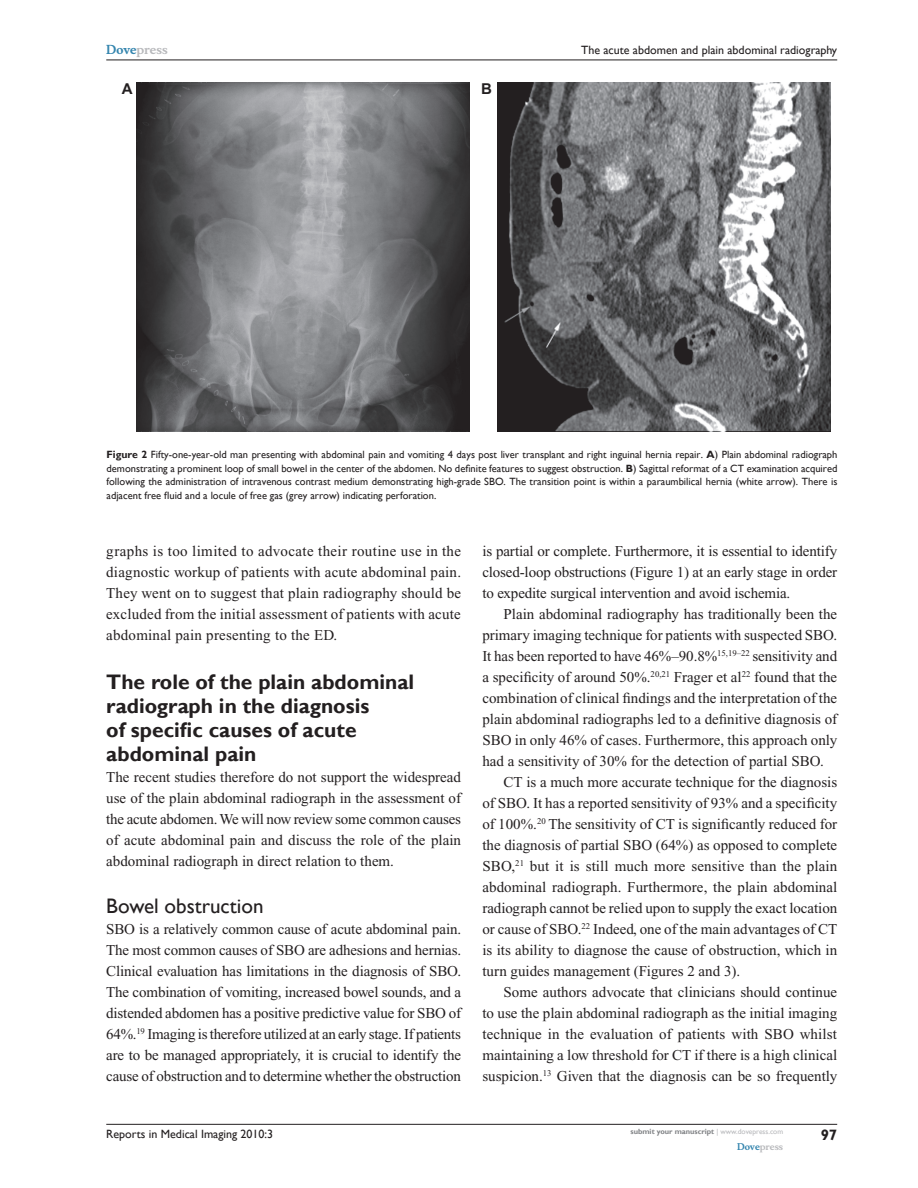
<style>
.page{position:relative;width:918px;height:1188px;background:#fff}
.page>*{position:absolute;margin:0;border:0;box-sizing:border-box;transform-origin:0 0}
.t1{font:700 21px/24px "Gill Sans";color:#231f20}
.t2{font:21px "Gill Sans";color:#231f20}
.t3{font:15px/21px "Times New Roman";color:#231f20;text-align:justify}
.t4{font:700 15px "Gill Sans";color:#231f20}
.t5{font:700 15px "Arial";color:#231f20}
.t6{font:12px "Gill Sans";color:#231f20}
.t7{font:700 12px "Musee";color:#b8b9bc}
.t8{font:10.5px/13.5px "Gill Sans";color:#231f20;text-align:justify}
.t9{font:700 9px "Musee";color:#b8b9bc}
.t10{font:700 7.5px "Gill Sans";color:#808285}
.s1{color:#3485ae}
.s2{font-weight:700}
.s3{font-weight:400;color:#b8b9bc}
</style>
<div class="page">
<hr style="left:106px;top:1124px;width:731px;height:1px;background:#231f20">
<hr style="left:106px;top:60px;width:731px;height:1px;background:#231f20">
<img style="left:136px;top:82px;width:333px;height:350px">
<img style="left:497px;top:82px;width:333px;height:350px">
<p class="t7" style="left:106px;top:43px;width:63px"><span class="s1">Dove</span>press</p>
<p class="t5" style="left:122px;top:80px;width:12px">A</p>
<p class="t5" style="left:481px;top:80px;width:12px">B</p>
<p class="t6" style="left:581px;top:43px;width:258px">The acute abdomen and plain abdominal radiography</p>
<p class="t8" style="left:107px;top:448px;width:732px"><span class="s2">Figure 2</span> Fifty-one-year-old man presenting with abdominal pain and vomiting 4 days post liver transplant and right inguinal hernia repair. <span class="s2">A</span>) Plain abdominal radiograph demonstrating a prominent loop of small bowel in the center of the abdomen. No definite features to suggest obstruction. <span class="s2">B</span>) Sagittal reformat of a CT examination acquired following the administration of intravenous contrast medium demonstrating high-grade SBO. The transition point is within a paraumbilical hernia (white arrow). There is adjacent free fluid and a locule of free gas (grey arrow) indicating perforation.</p>
<p class="t3" style="left:106px;top:540px;width:356px">graphs is too limited to advocate their routine use in the diagnostic workup of patients with acute abdominal pain.<br>They went on to suggest that plain radiography should be excluded from the initial assessment of patients with acute abdominal pain presenting to the ED.</p>
<h1 class="t1" style="left:106px;top:670px;width:309px">The role of the plain abdominal radiograph in the diagnosis<br>of specific causes of acute abdominal pain</h1>
<p class="t3" style="left:106px;top:767px;width:356px">The recent studies therefore do not support the widespread use of the plain abdominal radiograph in the assessment of the acute abdomen. We will now review some common causes of acute abdominal pain and discuss the role of the plain abdominal radiograph in direct relation to them.</p>
<h1 class="t2" style="left:106px;top:893px;width:159px">Bowel obstruction</h1>
<p class="t3" style="left:106px;top:918px;width:356px">SBO is a relatively common cause of acute abdominal pain.<br>The most common causes of SBO are adhesions and hernias.<br>Clinical evaluation has limitations in the diagnosis of SBO.<br>The combination of vomiting, increased bowel sounds, and a distended abdomen has a positive predictive value for SBO of 64%.<sup>19</sup> Imaging is therefore utilized at an early stage. If patients are to be managed appropriately, it is crucial to identify the cause of obstruction and to determine whether the obstruction</p>
<p class="t3" style="left:482px;top:540px;width:356px">is partial or complete. Furthermore, it is essential to identify closed-loop obstructions (Figure 1) at an early stage in order to expedite surgical intervention and avoid ischemia.</p>
<p class="t3" style="left:504px;top:603px;width:335px">Plain abdominal radiography has traditionally been the</p>
<p class="t3" style="left:482px;top:624px;width:356px">primary imaging technique for patients with suspected SBO.</p>
<p class="t3" style="left:482px;top:645px;width:356px">It has been reported to have 46%–90.8%<sup>15,19–22</sup> sensitivity and</p>
<p class="t3" style="left:482px;top:666px;width:356px">a specificity of around 50%.<sup>20,21</sup> Frager et al<sup>22</sup> found that the</p>
<p class="t3" style="left:482px;top:687px;width:356px">combination of clinical findings and the interpretation of the</p>
<p class="t3" style="left:482px;top:708px;width:356px">plain abdominal radiographs led to a definitive diagnosis of</p>
<p class="t3" style="left:482px;top:729px;width:356px">SBO in only 46% of cases. Furthermore, this approach only</p>
<p class="t3" style="left:482px;top:750px;width:343px">had a sensitivity of 30% for the detection of partial SBO.</p>
<p class="t3" style="left:504px;top:771px;width:335px">CT is a much more accurate technique for the diagnosis</p>
<p class="t3" style="left:482px;top:792px;width:356px">of SBO. It has a reported sensitivity of 93% and a specificity</p>
<p class="t3" style="left:482px;top:813px;width:356px">of 100%.<sup>20</sup> The sensitivity of CT is significantly reduced for</p>
<p class="t3" style="left:482px;top:834px;width:356px">the diagnosis of partial SBO (64%) as opposed to complete</p>
<p class="t3" style="left:482px;top:855px;width:357px">SBO,<sup>21</sup> but it is still much more sensitive than the plain</p>
<p class="t3" style="left:482px;top:876px;width:357px">abdominal radiograph. Furthermore, the plain abdominal</p>
<p class="t3" style="left:482px;top:897px;width:356px">radiograph cannot be relied upon to supply the exact location</p>
<p class="t3" style="left:482px;top:918px;width:356px">or cause of SBO.<sup>22</sup> Indeed, one of the main advantages of CT</p>
<p class="t3" style="left:482px;top:939px;width:356px">is its ability to diagnose the cause of obstruction, which in</p>
<p class="t3" style="left:482px;top:960px;width:259px">turn guides management (Figures 2 and 3).</p>
<p class="t3" style="left:504px;top:981px;width:335px">Some authors advocate that clinicians should continue</p>
<p class="t3" style="left:482px;top:1002px;width:356px">to use the plain abdominal radiograph as the initial imaging</p>
<p class="t3" style="left:482px;top:1023px;width:356px">technique in the evaluation of patients with SBO whilst</p>
<p class="t3" style="left:482px;top:1044px;width:356px">maintaining a low threshold for CT if there is a high clinical</p>
<p class="t3" style="left:482px;top:1065px;width:356px">suspicion.<sup>13</sup> Given that the diagnosis can be so frequently</p>
<p class="t6" style="left:106px;top:1127px;width:168px">Reports in Medical Imaging 2010:3</p>
<p class="t10" style="left:631px;top:1127px;width:154px">submit your manuscript <span class="s3">| www.dovepress.com</span></p>
<p class="t9" style="left:737px;top:1141px;width:48px"><span class="s1">Dove</span>press</p>
<p class="t4" style="left:821px;top:1126px;width:18px">97</p>
</div>
